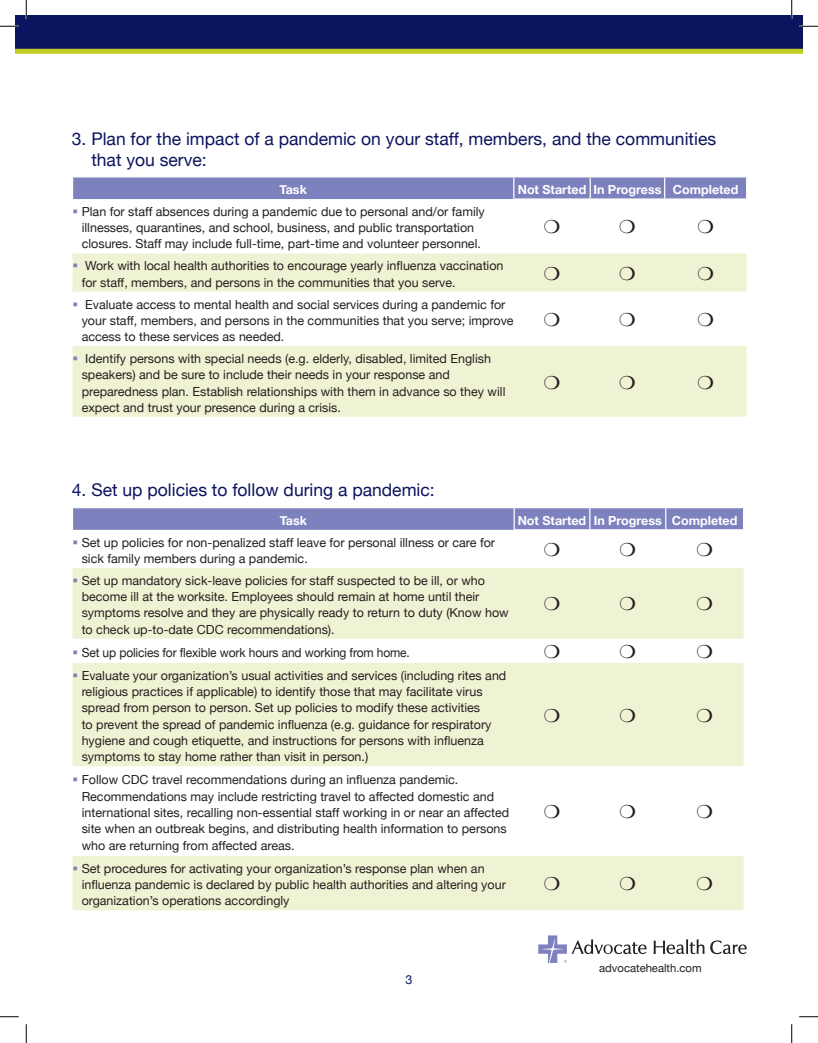
<style>
.page{position:relative;width:818px;height:1043px;background:#fff}
.page>*{position:absolute;margin:0;border:0;box-sizing:border-box;transform-origin:0 0}
.t1{font:17.5px/21px "Helvetica Neue";color:#0b145e}
.t2{font:12.5px/16.2px "Helvetica Neue";color:#231f20}
.t3{font:700 12.5px "Helvetica Neue";color:#fff}
.t4{font:12.5px "Helvetica Neue";color:#231f20;scale:.96 1}
.t5{font:12.5px "Helvetica Neue";color:#0b145e}
.t6{font:11.25px "Helvetica Neue";color:#231f20}
.s1{color:#7d81be}
</style>
<div class="page">
<div style="left:15px;top:15px;width:787px;height:34px;background:#0b145e"></div>
<div style="left:15px;top:49px;width:787px;height:5px;background:#c1ce23"></div>
<svg style="left:72px;top:253px;width:674px;height:164px;fill:#f0f3d3"></svg>
<div style="left:72px;top:177px;width:675px;height:22px;background:#7d81be"></div>
<hr style="left:513px;top:198px;width:77px;height:2px;background:#fff">
<hr style="left:590px;top:198px;width:74px;height:2px;background:#fff">
<hr style="left:664px;top:198px;width:83px;height:2px;background:#fff">
<svg style="left:72px;top:568px;width:671px;height:342px;fill:#f0f3d3"></svg>
<svg style="left:72px;top:508px;width:672px;height:22px;background:#8084bf"></svg>
<hr style="left:513px;top:529px;width:76px;height:1px;background:#fff">
<hr style="left:589px;top:529px;width:76px;height:1px;background:#fff">
<hr style="left:665px;top:529px;width:79px;height:1px;background:#fff">
<svg style="left:653px;top:939px;width:51px;height:15px"></svg>
<svg style="left:710px;top:940px;width:36px;height:14px"></svg>
<svg style="left:538px;top:935px;width:108px;height:28px"></svg>
<svg style="left:0;top:25px;width:19px;height:2px"></svg>
<svg style="left:799px;top:25px;width:19px;height:2px"></svg>
<svg style="left:0;top:1016px;width:19px;height:1px"></svg>
<svg style="left:799px;top:1016px;width:19px;height:1px"></svg>
<svg style="left:25px;top:0;width:2px;height:19px"></svg>
<svg style="left:25px;top:1024px;width:2px;height:18px"></svg>
<svg style="left:790px;top:0;width:2px;height:19px"></svg>
<svg style="left:791px;top:1024px;width:1px;height:18px"></svg>
<svg style="left:544px;top:266px;width:15px;height:14px"></svg>
<svg style="left:620px;top:266px;width:15px;height:14px"></svg>
<svg style="left:698px;top:266px;width:15px;height:14px"></svg>
<svg style="left:544px;top:312px;width:15px;height:14px"></svg>
<svg style="left:620px;top:312px;width:15px;height:14px"></svg>
<svg style="left:698px;top:312px;width:15px;height:14px"></svg>
<svg style="left:544px;top:375px;width:15px;height:14px"></svg>
<svg style="left:620px;top:375px;width:15px;height:14px"></svg>
<svg style="left:698px;top:375px;width:15px;height:14px"></svg>
<svg style="left:544px;top:597px;width:15px;height:13px"></svg>
<svg style="left:620px;top:597px;width:15px;height:13px"></svg>
<svg style="left:697px;top:597px;width:15px;height:13px"></svg>
<svg style="left:544px;top:644px;width:15px;height:14px"></svg>
<svg style="left:620px;top:644px;width:15px;height:14px"></svg>
<svg style="left:697px;top:644px;width:15px;height:14px"></svg>
<svg style="left:544px;top:708px;width:15px;height:14px"></svg>
<svg style="left:620px;top:708px;width:15px;height:14px"></svg>
<svg style="left:697px;top:708px;width:15px;height:14px"></svg>
<svg style="left:544px;top:804px;width:15px;height:14px"></svg>
<svg style="left:620px;top:804px;width:15px;height:14px"></svg>
<svg style="left:697px;top:804px;width:15px;height:14px"></svg>
<svg style="left:544px;top:876px;width:15px;height:14px"></svg>
<svg style="left:620px;top:876px;width:15px;height:14px"></svg>
<svg style="left:697px;top:876px;width:15px;height:14px"></svg>
<p class="t1" style="left:91px;top:128px;width:626px;text-indent:-19px">3. Plan for the impact of a pandemic on your staff, members, and the communities that you serve:</p>
<p class="t3" style="left:279px;top:182px;width:29px">Task</p>
<p class="t3" style="left:517px;top:182px;width:70px">Not Started</p>
<p class="t3" style="left:593px;top:182px;width:70px">In Progress</p>
<p class="t3" style="left:673px;top:182px;width:67px">Completed</p>
<p class="t2" style="left:72px;top:203px;width:414px;text-align:center"><span class="s1">▪</span> Plan for staff absences during a pandemic due to personal and/or family illnesses, quarantines, and school, business, and public transportation closures. Staff may include full-time, part-time and volunteer personnel.</p>
<p class="t2" style="left:82px;top:258px;width:423px;text-indent:-9px"><span class="s1">▪</span> Work with local health authorities to encourage yearly influenza vaccination for staff, members, and persons in the communities that you serve.</p>
<p class="t2" style="left:82px;top:296px;width:433px;text-indent:-9px"><span class="s1">▪</span> Evaluate access to mental health and social services during a pandemic for your staff, members, and persons in the communities that you serve; improve access to these services as needed.</p>
<p class="t2" style="left:82px;top:350px;width:425px;text-indent:-9px"><span class="s1">▪</span> Identify persons with special needs (e.g. elderly, disabled, limited English speakers) and be sure to include their needs in your response and preparedness plan. Establish relationships with them in advance so they will expect and trust your presence during a crisis.</p>
<p class="t1" style="left:72px;top:479px;width:364px">4. Set up policies to follow during a pandemic:</p>
<p class="t3" style="left:280px;top:512px;width:29px">Task</p>
<p class="t3" style="left:517px;top:512px;width:70px">Not Started</p>
<p class="t3" style="left:593px;top:512px;width:70px">In Progress</p>
<p class="t3" style="left:672px;top:512px;width:67px">Completed</p>
<p class="t2" style="left:82px;top:534px;width:415px;text-indent:-9px"><span class="s1">▪</span> Set up policies for non-penalized staff leave for personal illness or care for sick family members during a pandemic.</p>
<p class="t2" style="left:82px;top:572px;width:428px;text-indent:-9px"><span class="s1">▪</span> Set up mandatory sick-leave policies for staff suspected to be ill, or who become ill at the worksite. Employees should remain at home until their symptoms resolve and they are physically ready to return to duty (Know how to check up-to-date CDC recommendations).</p>
<p class="t4" style="left:72px;top:645px;width:353px"><span class="s1">▪</span> Set up policies for flexible work hours and working from home.</p>
<p class="t2" style="left:82px;top:667px;width:426px;text-indent:-9px"><span class="s1">▪</span> Evaluate your organization’s usual activities and services (including rites and religious practices if applicable) to identify those that may facilitate virus spread from person to person. Set up policies to modify these activities<br>to prevent the spread of pandemic influenza (e.g. guidance for respiratory hygiene and cough etiquette, and instructions for persons with influenza symptoms to stay home rather than visit in person.)</p>
<p class="t2" style="left:82px;top:771px;width:429px;text-indent:-9px"><span class="s1">▪</span> Follow CDC travel recommendations during an influenza pandemic.<br>Recommendations may include restricting travel to affected domestic and international sites, recalling non-essential staff working in or near an affected site when an outbreak begins, and distributing health information to persons who are returning from affected areas.</p>
<p class="t2" style="left:82px;top:860px;width:425px;text-indent:-9px"><span class="s1">▪</span> Set procedures for activating your organization’s response plan when an influenza pandemic is declared by public health authorities and altering your organization’s operations accordingly</p>
<p class="t5" style="left:405px;top:971px;width:8px">3</p>
<p class="t6" style="left:599px;top:961px;width:104px">advocatehealth.com</p>
</div>
